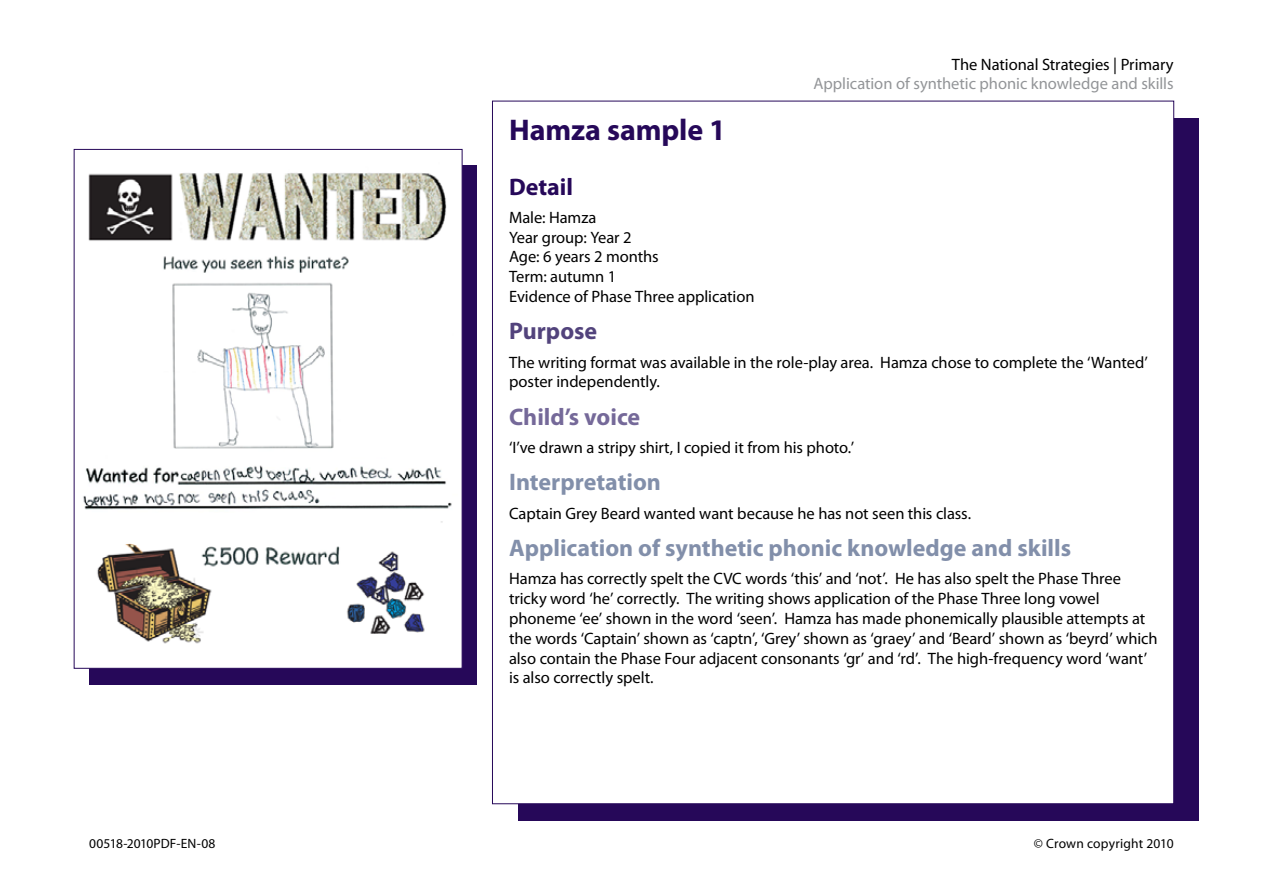
<style>
.page{position:relative;width:1263px;height:893px;background:#fff}
.page>*{position:absolute;margin:0;border:0;box-sizing:border-box;transform-origin:0 0}
.A_head{font:700 30px "Myriad Pro";letter-spacing:-.005em;color:#260859}
.B_head_ALT_70__Blue{font:700 24px "Myriad Pro";color:#828faa}
.B_head_ALT_50__Blue{font:700 24px "Myriad Pro";color:#828faa}
.B_head_ALT_50{font:700 24px "Myriad Pro";color:#756999}
.B_head_ALT{font:700 24px "Myriad Pro";color:#52437c}
.B_head{font:700 24px "Myriad Pro";color:#260859}
.Para{font:16.5px/19.8px "Myriad Pro";letter-spacing:-.005em;color:#000}
.Header_left{font:16.5px/19.8px "Myriad Pro 2";letter-spacing:-.005em;color:#939598;text-align:right}
.Footer_left{font:13.5px "Myriad Pro";letter-spacing:-.005em;color:#000}
.Footer_right{font:13.5px "Myriad Pro 2";letter-spacing:.01em;color:#000}
.s1{color:#000}
</style>
<div class="page">
<div style="left:518px;top:118px;width:681px;height:703px;background:#260859"></div>
<div style="left:492px;top:101px;width:682px;height:703px;background:#fff;border:1px solid #260859"></div>
<div style="left:89px;top:165px;width:387px;height:519px;background:#260859"></div>
<div style="left:74px;top:149px;width:388px;height:520px;background:#fff;border:1px solid #260859"></div>
<img style="left:83px;top:173px;width:369px;height:471px">
<p class="Header_left" style="left:813px;top:54px;width:362px"><span class="s1">The National Strategies | Primary<br></span>Application of synthetic phonic knowledge and skills</p>
<p class="A_head" style="left:509px;top:111px;width:218px">Hamza sample 1</p>
<p class="B_head" style="left:509px;top:171px;width:66px">Detail</p>
<p class="Para" style="left:509px;top:207px;width:247px">Male: Hamza<br>Year group: Year 2<br>Age: 6 years 2 months<br>Term: autumn 1<br>Evidence of Phase Three application</p>
<p class="B_head_ALT" style="left:509px;top:316px;width:90px">Purpose</p>
<p class="Para" style="left:509px;top:352px;width:640px">The writing format was available in the role-play area. Hamza chose to complete the ‘Wanted’ poster independently.</p>
<p class="B_head_ALT_50" style="left:509px;top:401px;width:133px">Child’s voice</p>
<p class="Para" style="left:509px;top:437px;width:347px">‘I’ve drawn a stripy shirt, I copied it from his photo.’</p>
<p class="B_head_ALT_50__Blue" style="left:509px;top:467px;width:153px">Interpretation</p>
<p class="Para" style="left:509px;top:503px;width:464px">Captain Grey Beard wanted want because he has not seen this class.</p>
<p class="B_head_ALT_70__Blue" style="left:509px;top:532px;width:564px">Application of synthetic phonic knowledge and skills</p>
<p class="Para" style="left:509px;top:569px;width:650px">Hamza has correctly spelt the CVC words ‘this’ and ‘not’. He has also spelt the Phase Three tricky word ‘he’ correctly. The writing shows application of the Phase Three long vowel phoneme ‘ee’ shown in the word ‘seen’. Hamza has made phonemically plausible attempts at the words ‘Captain’ shown as ‘captn’, ‘Grey’ shown as ‘graey’ and ‘Beard’ shown as ‘beyrd’ which also contain the Phase Four adjacent consonants ‘gr’ and ‘rd’. The high-frequency word ‘want’ is also correctly spelt.</p>
<p class="Footer_left" style="left:89px;top:835px;width:128px">00518-2010PDF-EN-08</p>
<p class="Footer_right" style="left:1034px;top:835px;width:141px">© Crown copyright 2010</p>
</div>
